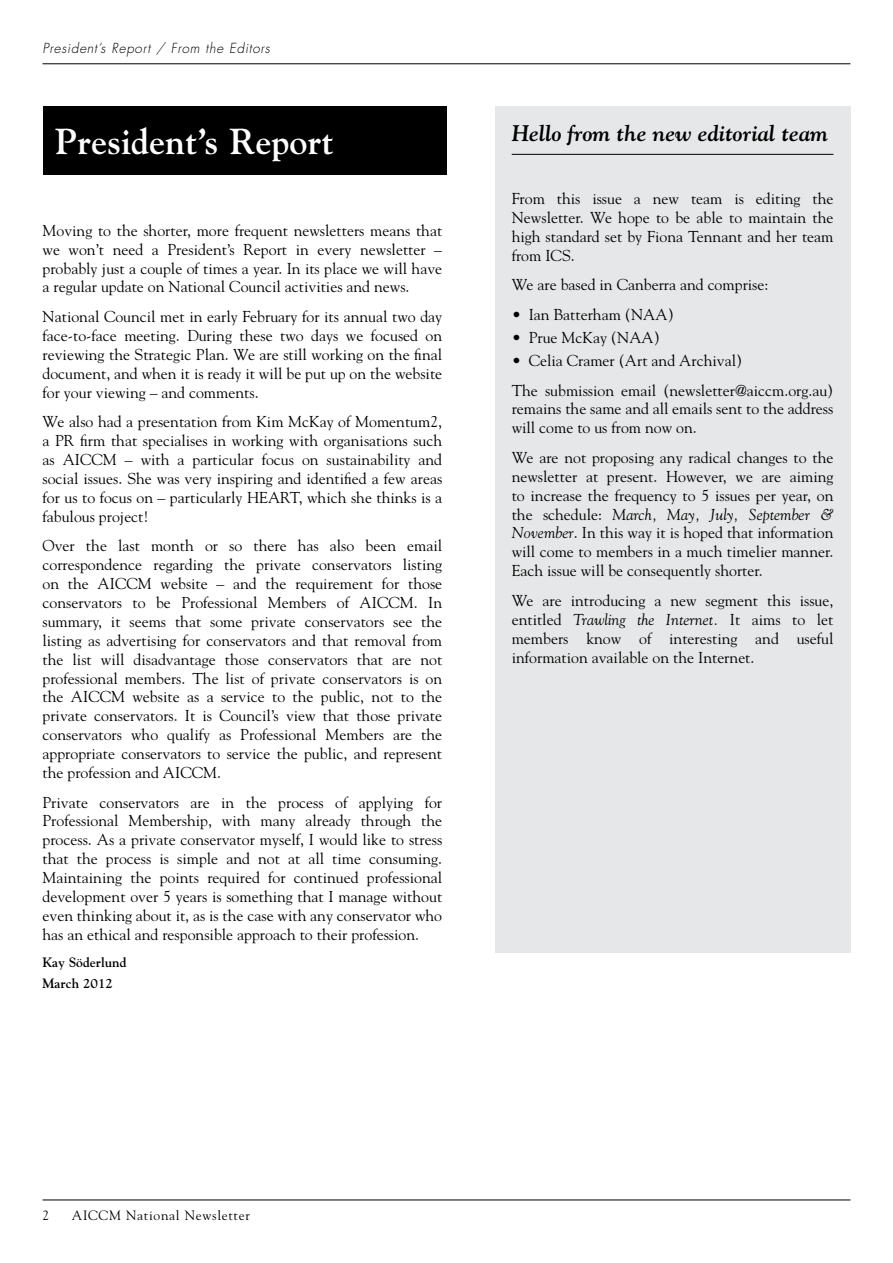
<style>
.page{position:relative;width:893px;height:1263px;background:#fff}
.page>*{position:absolute;margin:0;border:0;box-sizing:border-box;transform-origin:0 0}
.t1{font:700 36px "Goudy";color:#fff}
.t2{font:italic 700 22.5px "Goudy";color:#000}
.t3{font:15.75px/18.9px "Goudy";color:#000;text-align:justify}
.t4{font:italic 300 13.5px "Futura";letter-spacing:.05em;color:#000}
.t5{font:13.5px "Goudy";letter-spacing:.05em;color:#000}
.t6{font:700 13.5px/21px "Goudy";color:#000}
.s1{font-style:italic}
</style>
<div class="page">
<hr style="left:43px;top:63px;width:807px;height:1px;background:#000">
<hr style="left:43px;top:1199px;width:807px;height:1px;background:#000">
<div style="left:43px;top:106px;width:403px;height:68px;background:#000"></div>
<div style="left:495px;top:106px;width:355px;height:846px;background:#e6e7e8"></div>
<hr style="left:512px;top:154px;width:321px;height:1px;background:#000">
<p class="t4" style="left:43px;top:40px;width:229px">President’s Report / From the Editors</p>
<h1 class="t1" style="left:55px;top:120px;width:280px">President’s Report</h1>
<p class="t3" style="left:43px;top:221px;width:401px">Moving to the shorter, more frequent newsletters means that we won’t need a President’s Report in every newsletter – probably just a couple of times a year. In its place we will have a regular update on National Council activities and news.</p>
<p class="t3" style="left:43px;top:307px;width:401px">National Council met in early February for its annual two day face-to-face meeting. During these two days we focused on reviewing the Strategic Plan. We are still working on the final document, and when it is ready it will be put up on the website for your viewing – and comments.</p>
<p class="t3" style="left:43px;top:412px;width:401px">We also had a presentation from Kim McKay of Momentum2, a PR firm that specialises in working with organisations such as AICCM – with a particular focus on sustainability and social issues. She was very inspiring and identified a few areas for us to focus on – particularly HEART, which she thinks is a fabulous project!</p>
<p class="t3" style="left:43px;top:536px;width:401px">Over the last month or so there has also been email correspondence regarding the private conservators listing on the AICCM website – and the requirement for those conservators to be Professional Members of AICCM. In summary, it seems that some private conservators see the listing as advertising for conservators and that removal from the list will disadvantage those conservators that are not professional members. The list of private conservators is on the AICCM website as a service to the public, not to the private conservators. It is Council’s view that those private conservators who qualify as Professional Members are the appropriate conservators to service the public, and represent the profession and AICCM.</p>
<p class="t3" style="left:43px;top:792px;width:401px">Private conservators are in the process of applying for Professional Membership, with many already through the process. As a private conservator myself, I would like to stress that the process is simple and not at all time consuming.<br>Maintaining the points required for continued professional development over 5 years is something that I manage without even thinking about it, as is the case with any conservator who has an ethical and responsible approach to their profession.</p>
<p class="t6" style="left:43px;top:951px;width:86px">Kay Söderlund<br>March 2012</p>
<h2 class="t2" style="left:512px;top:119px;width:318px">Hello from the new editorial team</h2>
<p class="t3" style="left:512px;top:189px;width:323px">From this issue a new team is editing the Newsletter. We hope to be able to maintain the high standard set by Fiona Tennant and her team from ICS.</p>
<p class="t3" style="left:512px;top:275px;width:258px">We are based in Canberra and comprise:</p>
<p class="t3" style="left:512px;top:305px;width:164px">• Ian Batterham (NAA)</p>
<p class="t3" style="left:512px;top:328px;width:150px">• Prue McKay (NAA)</p>
<p class="t3" style="left:512px;top:345px;width:323px;line-height:29.5px">• Celia Cramer (Art and Archival)<br>The submission email (newsletter@aiccm.org.au)</p>
<p class="t3" style="left:512px;top:399px;width:323px">remains the same and all emails sent to the address will come to us from now on.</p>
<p class="t3" style="left:512px;top:448px;width:323px">We are not proposing any radical changes to the newsletter at present. However, we are aiming to increase the frequency to 5 issues per year, on the schedule: <span class="s1">March, May, July, September &amp; November</span>. In this way it is hoped that information will come to members in a much timelier manner.<br>Each issue will be consequently shorter.</p>
<p class="t3" style="left:512px;top:591px;width:323px">We are introducing a new segment this issue, entitled <span class="s1">Trawling the Internet.</span> It aims to let members know of interesting and useful information available on the Internet.</p>
<p class="t5" style="left:43px;top:1207px;width:8px">2</p>
<p class="t5" style="left:72px;top:1207px;width:180px">AICCM National Newsletter</p>
</div>
